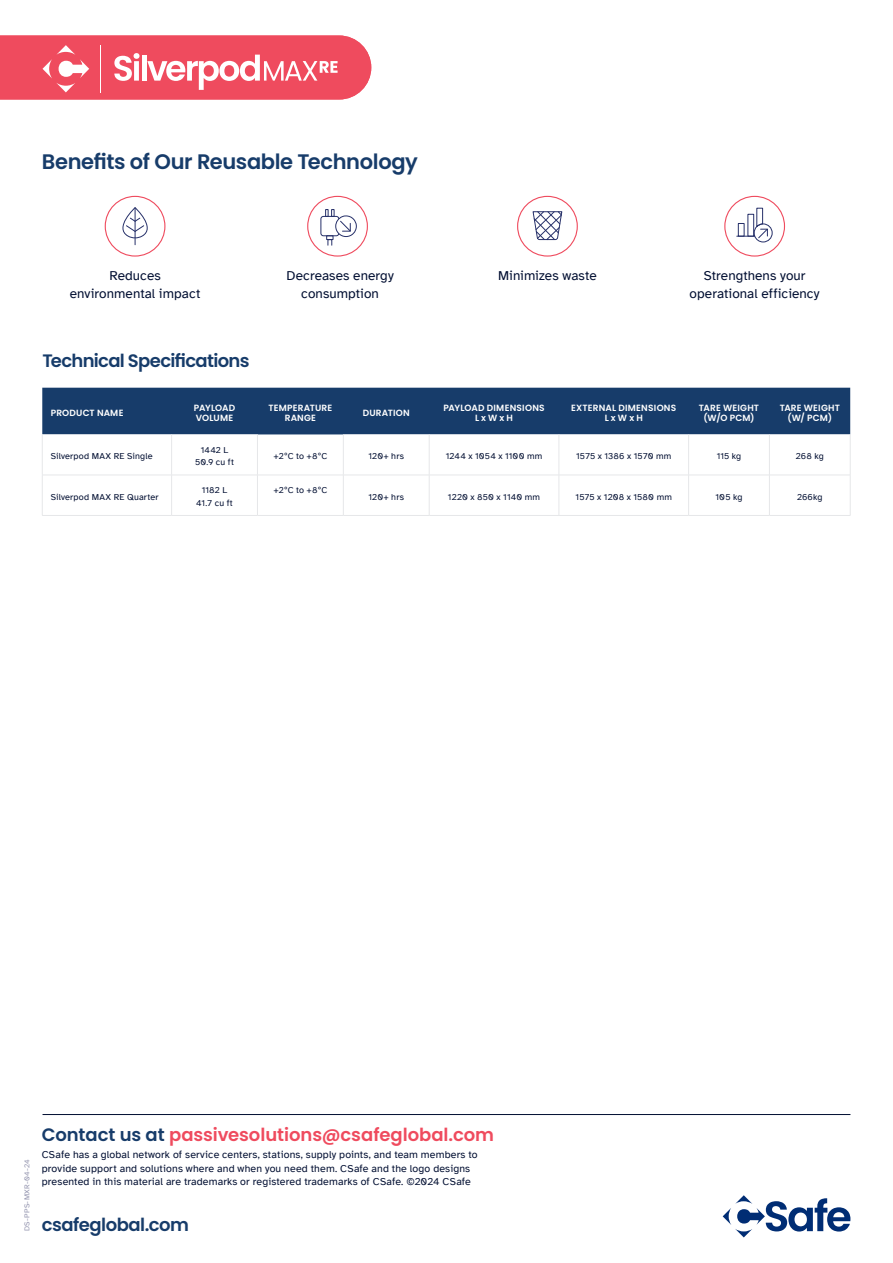
<style>
.page{position:relative;width:893px;height:1263px;background:#fff}
.page>*{position:absolute;margin:0;border:0;box-sizing:border-box;transform-origin:0 0}
.Sub_heads{font:600 21px "Poppins";letter-spacing:-.02em;color:#173c6a}
.t1{font:600 18px "Poppins";letter-spacing:-.005em;color:#ef4b5e}
.Sub_Heads{font:600 18px "Poppins";letter-spacing:-.035em;color:#173c6a}
.t2{font:13.5px/18px "Atkinson Hyperlegible";letter-spacing:.005em;color:#000e31;text-align:center}
.t3{font:10.5px/13.5px "Atkinson Hyperlegible";letter-spacing:.015em;color:#000e31}
.Table_Body_Copy{font:9px/12px "Atkinson Hyperlegible";letter-spacing:.015em;color:#000e31;text-align:center}
.Table_Title_Centered{font:600 9px/10.5px "Poppins";letter-spacing:.02em;color:#fff;text-align:center}
.Table_body_left{font:9px "Atkinson Hyperlegible";letter-spacing:.02em;color:#000e31}
.Table_Title_Left{font:600 9px "Poppins";letter-spacing:.015em;color:#fff}
.Table_Title_Centered-2{font:600 9px "Poppins";letter-spacing:-.005em;color:#fff}
.t4{font:7.5px "Atkinson Hyperlegible";letter-spacing:.025em;color:#9495af}
.s1{color:#173c6a}
</style>
<div class="page">
<svg style="left:723px;top:1195px;width:127px;height:42px"></svg>
<hr style="left:43px;top:1114px;width:807px;height:1px;background:#000e31">
<svg style="left:0;top:36px;width:371px;height:63px;background:#f16475"></svg>
<div style="left:105px;top:196px;width:60px;height:61px;border:1px solid #ef4b5e;border-radius:50%"></div>
<div style="left:517px;top:196px;width:61px;height:61px;border:1px solid #ef4b5e;border-radius:50%"></div>
<div style="left:307px;top:196px;width:61px;height:61px;border:1px solid #ef4b5e;border-radius:50%"></div>
<div style="left:724px;top:196px;width:61px;height:61px;border:1px solid #ef4b5e;border-radius:50%"></div>
<hr style="left:135px;top:208px;width:1px;height:37px;background:#263069">
<svg style="left:123px;top:208px;width:25px;height:32px"></svg>
<svg style="left:532px;top:211px;width:30px;height:29px"></svg>
<svg style="left:737px;top:207px;width:36px;height:36px"></svg>
<div style="left:320px;top:216px;width:19px;height:20px;border:1px solid #263069;border-radius:3px"></div>
<svg style="left:325px;top:209px;width:32px;height:37px"></svg>
<div style="left:42px;top:388px;width:808px;height:46px;background:#173c6a"></div>
<svg style="left:43px;top:434px;width:807px;height:81px"></svg>
<hr style="left:42px;top:434px;width:1px;height:41px;background:#e6e7e9">
<hr style="left:769px;top:434px;width:1px;height:41px;background:#e6e7e9">
<hr style="left:850px;top:434px;width:1px;height:41px;background:#e6e7e9">
<hr style="left:42px;top:475px;width:1px;height:40px;background:#e6e7e9">
<hr style="left:769px;top:475px;width:1px;height:40px;background:#e6e7e9">
<hr style="left:850px;top:475px;width:1px;height:40px;background:#e6e7e9">
<hr style="left:42px;top:515px;width:130px;height:1px;background:#e6e7e9">
<hr style="left:172px;top:515px;width:85px;height:1px;background:#e6e7e9">
<hr style="left:257px;top:515px;width:86px;height:1px;background:#e6e7e9">
<hr style="left:343px;top:515px;width:86px;height:1px;background:#e6e7e9">
<hr style="left:429px;top:515px;width:130px;height:1px;background:#e6e7e9">
<hr style="left:559px;top:515px;width:130px;height:1px;background:#e6e7e9">
<hr style="left:689px;top:515px;width:80px;height:1px;background:#e6e7e9">
<hr style="left:769px;top:515px;width:81px;height:1px;background:#e6e7e9">
<hr style="left:42px;top:475px;width:130px;height:1px;background:#e6e7e9">
<hr style="left:172px;top:475px;width:85px;height:1px;background:#e6e7e9">
<hr style="left:257px;top:475px;width:86px;height:1px;background:#e6e7e9">
<hr style="left:343px;top:475px;width:86px;height:1px;background:#e6e7e9">
<hr style="left:429px;top:475px;width:130px;height:1px;background:#e6e7e9">
<hr style="left:559px;top:475px;width:130px;height:1px;background:#e6e7e9">
<hr style="left:689px;top:475px;width:80px;height:1px;background:#e6e7e9">
<hr style="left:769px;top:475px;width:81px;height:1px;background:#e6e7e9">
<hr style="left:171px;top:434px;width:1px;height:41px;background:#e6e7e9">
<hr style="left:257px;top:434px;width:1px;height:41px;background:#e6e7e9">
<hr style="left:343px;top:434px;width:1px;height:41px;background:#e6e7e9">
<hr style="left:429px;top:434px;width:1px;height:41px;background:#e6e7e9">
<hr style="left:559px;top:434px;width:1px;height:41px;background:#e6e7e9">
<hr style="left:688px;top:434px;width:1px;height:41px;background:#e6e7e9">
<hr style="left:171px;top:475px;width:1px;height:40px;background:#e6e7e9">
<hr style="left:257px;top:475px;width:1px;height:40px;background:#e6e7e9">
<hr style="left:343px;top:475px;width:1px;height:40px;background:#e6e7e9">
<hr style="left:429px;top:475px;width:1px;height:40px;background:#e6e7e9">
<hr style="left:559px;top:475px;width:1px;height:40px;background:#e6e7e9">
<hr style="left:688px;top:475px;width:1px;height:40px;background:#e6e7e9">
<p class="Sub_heads" style="left:42px;top:149px;width:378px">Benefits of Our Reusable Technology</p>
<p class="t2" style="left:70px;top:266px;width:132px">Reduces environmental impact</p>
<p class="t2" style="left:286px;top:266px;width:109px">Decreases energy</p>
<p class="t2" style="left:498px;top:266px;width:100px">Minimizes waste</p>
<p class="t2" style="left:301px;top:284px;width:79px">consumption</p>
<p class="t2" style="left:690px;top:266px;width:132px">Strengthens your operational efficiency</p>
<p class="Sub_Heads" style="left:42px;top:350px;width:209px">Technical Specifications</p>
<p class="Table_Title_Left" style="left:51px;top:407px;width:74px">PRODUCT NAME</p>
<p class="Table_Title_Centered-2" style="left:194px;top:402px;width:43px">PAYLOAD</p>
<p class="Table_Title_Centered" style="left:196px;top:413px;width:39px">VOLUME</p>
<p class="Table_Title_Centered" style="left:268px;top:402px;width:65px">TEMPERATURE<br>RANGE</p>
<p class="Table_Title_Centered" style="left:363px;top:407px;width:49px">DURATION</p>
<p class="Table_Title_Centered" style="left:443px;top:402px;width:103px">PAYLOAD DIMENSIONS</p>
<p class="Table_Title_Centered" style="left:475px;top:413px;width:40px">L x W x H</p>
<p class="Table_Title_Centered" style="left:571px;top:402px;width:107px">EXTERNAL DIMENSIONS</p>
<p class="Table_Title_Centered" style="left:605px;top:413px;width:40px">L x W x H</p>
<p class="Table_Title_Centered" style="left:699px;top:402px;width:62px">TARE WEIGHT</p>
<p class="Table_Title_Centered" style="left:703px;top:413px;width:53px">(W/O PCM)</p>
<p class="Table_Title_Centered" style="left:780px;top:402px;width:62px">TARE WEIGHT</p>
<p class="Table_Title_Centered" style="left:788px;top:413px;width:46px">(W/ PCM)</p>
<p class="Table_body_left" style="left:51px;top:451px;width:103px">Silverpod MAX RE Single</p>
<p class="Table_Body_Copy" style="left:195px;top:444px;width:40px">1442 L<br>50.9 cu ft</p>
<p class="Table_Body_Copy" style="left:273px;top:450px;width:55px">+2ºC to +8ºC</p>
<p class="Table_Body_Copy" style="left:369px;top:450px;width:37px">120+ hrs</p>
<p class="Table_Body_Copy" style="left:446px;top:450px;width:98px">1244 x 1054 x 1100 mm</p>
<p class="Table_Body_Copy" style="left:576px;top:450px;width:97px">1575 x 1386 x 1570 mm</p>
<p class="Table_Body_Copy" style="left:717px;top:450px;width:26px">115 kg</p>
<p class="Table_Body_Copy" style="left:796px;top:450px;width:30px">268 kg</p>
<p class="Table_body_left" style="left:51px;top:491px;width:109px">Silverpod MAX RE Quarter</p>
<p class="Table_Body_Copy" style="left:196px;top:485px;width:38px">1182 L<br>41.7 cu ft</p>
<p class="Table_Body_Copy" style="left:273px;top:485px;width:55px">+2ºC to +8ºC</p>
<p class="Table_Body_Copy" style="left:369px;top:491px;width:37px">120+ hrs</p>
<p class="Table_body_left" style="left:448px;top:491px;width:94px">1220 x 850 x 1140 mm</p>
<p class="Table_Body_Copy" style="left:575px;top:491px;width:98px">1575 x 1208 x 1580 mm</p>
<p class="Table_Body_Copy" style="left:715px;top:491px;width:29px">105 kg</p>
<p class="Table_Body_Copy" style="left:797px;top:491px;width:27px">266kg</p>
<p class="t4" style="left:23px;top:1231px;width:73px;rotate:-90deg">DS-PPS-MXR-04-24</p>
<h2 class="t1" style="left:42px;top:1124px;width:454px"><span class="s1">Contact us at</span> passivesolutions@csafeglobal.com</h2>
<p class="t3" style="left:42px;top:1148px;width:437px">CSafe has a global network of service centers, stations, supply points, and team members to provide support and solutions where and when you need them. CSafe and the logo designs presented in this material are trademarks or registered trademarks of CSafe. ©2024 CSafe</p>
<h2 class="Sub_Heads" style="left:42px;top:1214px;width:149px">csafeglobal.com</h2>
</div>
